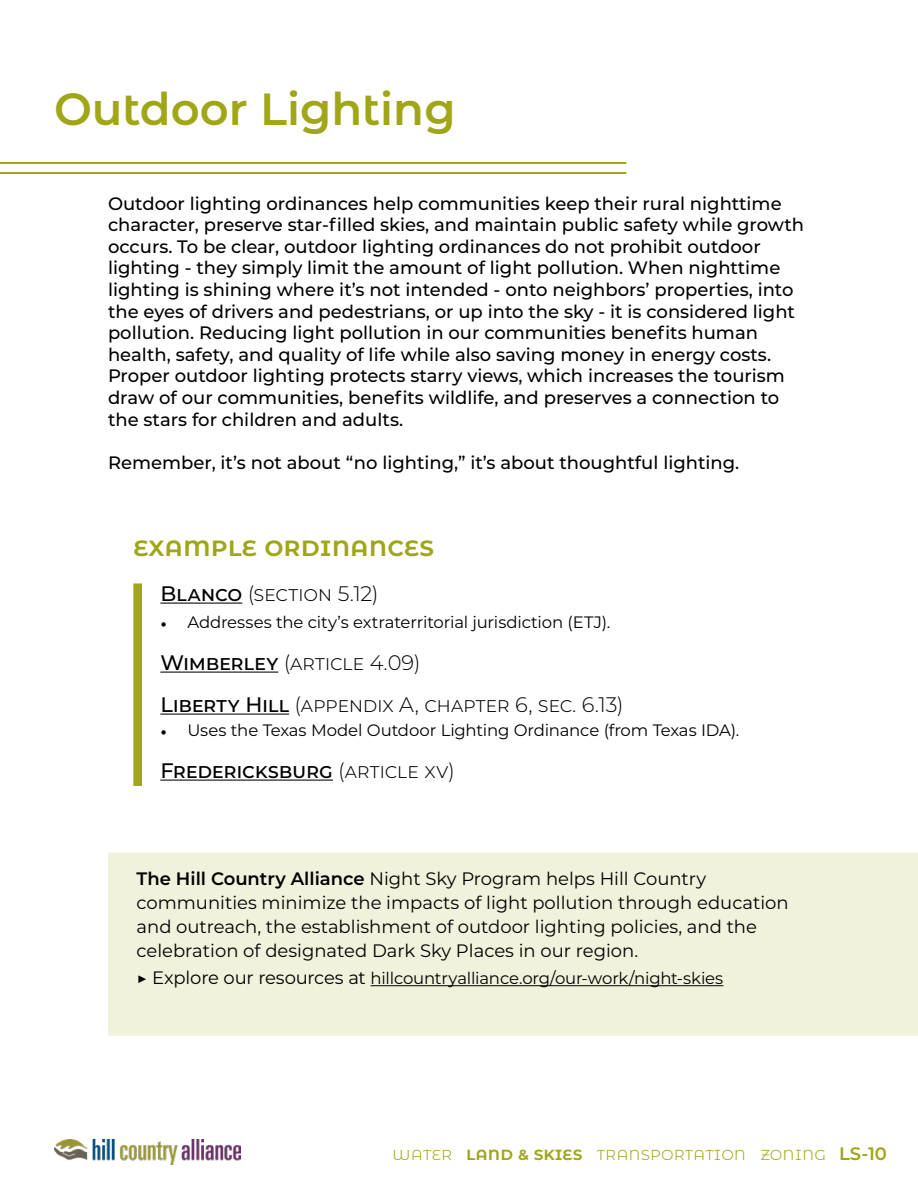
<style>
.page{position:relative;width:918px;height:1188px;background:#fff}
.page>*{position:absolute;margin:0;border:0;box-sizing:border-box;transform-origin:0 0}
.t1{font:600 45px "Montserrat";color:#9fa617}
.t2{font:600 27px "Montserrat";color:#9fa617}
.t3{font:300 21px/42px "Montserrat";letter-spacing:-.015em;color:#000}
.t4{font:500 21px "Montserrat";letter-spacing:-.015em;color:#000}
.t5{font:500 18px/21.6px "Montserrat";color:#000}
.t6{font:18px/24px "Montserrat";color:#000}
.t7{font:300 18px "Montserrat";color:#9fa617}
.t8{font:16.5px "Montserrat";letter-spacing:-.01em;color:#000}
.s1{font-weight:500}
.s2{font-family:"Minion Pro"}
.s3{font-weight:300}
.s4{font-weight:600}
.s5{font-style:italic;font-size:18px}
.s6{font-size:18px}
</style>
<div class="page">
<img style="left:54px;top:1139px;width:186px;height:26px">
<hr style="left:0;top:162px;width:626px;height:2px;background:#9fa617">
<hr style="left:0;top:172px;width:626px;height:2px;background:#9fa617">
<div style="left:133px;top:583px;width:9px;height:203px;background:#9fa617;border:2px solid #9fa617"></div>
<hr style="left:160px;top:603px;width:82px;height:1px;background:#000">
<hr style="left:160px;top:672px;width:118px;height:1px;background:#000">
<hr style="left:160px;top:714px;width:129px;height:1px;background:#000">
<hr style="left:160px;top:780px;width:173px;height:1px;background:#000">
<div style="left:109px;top:853px;width:808px;height:182px;background:#f1f2dc"></div>
<hr style="left:371px;top:985px;width:352px;height:1px;background:#000">
<div style="left:108px;top:853px;width:810px;height:183px;border:2px solid #f1f2dc"></div>
<h1 class="t1" style="left:54px;top:77px;width:403px">Outdoor Lighting</h1>
<p class="t5" style="left:108px;top:192px;width:698px">Outdoor lighting ordinances help communities keep their rural nighttime character, preserve star-filled skies, and maintain public safety while growth occurs. To be clear, outdoor lighting ordinances do not prohibit outdoor lighting - they simply limit the amount of light pollution. When nighttime lighting is shining where it’s not intended - onto neighbors’ properties, into the eyes of drivers and pedestrians, or up into the sky - it is considered light pollution. Reducing light pollution in our communities benefits human health, safety, and quality of life while also saving money in energy costs.<br>Proper outdoor lighting protects starry views, which increases the tourism draw of our communities, benefits wildlife, and preserves a connection to the stars for children and adults.</p>
<p class="t5" style="left:108px;top:451px;width:633px">Remember, it’s not about “no lighting,” it’s about thoughtful lighting.</p>
<h2 class="t2" style="left:133px;top:527px;width:302px">example ordinances</h2>
<p class="t3" style="left:160px;top:572px;width:220px"><span class="s1">Blanco</span> (section 5.12)</p>
<p class="t8" style="left:160px;top:611px;width:451px"><span class="s2">•</span> Addresses the city’s extraterritorial jurisdiction (ETJ).</p>
<p class="t3" style="left:160px;top:641px;width:465px"><span class="s1">Wimberley</span> (article 4.09)<br><span class="s1">Liberty Hill</span> (appendix A, chapter 6, sec. 6.13)</p>
<p class="t8" style="left:160px;top:719px;width:580px"><span class="s2">•</span> Uses the Texas Model Outdoor Lighting Ordinance (from Texas IDA).</p>
<p class="t4" style="left:160px;top:756px;width:296px">Fredericksburg <span class="s3">(article xv)</span></p>
<p class="t6" style="left:136px;top:866px;width:654px"><span class="s4">The Hill Country Alliance</span> Night Sky Program helps Hill Country communities minimize the impacts of light pollution through education and outreach, the establishment of outdoor lighting policies, and the celebration of designated Dark Sky Places in our region.</p>
<p class="t8" style="left:136px;top:967px;width:588px"><span class="s5">▶</span> <span class="s6">Explore our resources at</span> hillcountryalliance.org/our-work/night-skies</p>
<p class="t7" style="left:392px;top:1141px;width:496px">water <span class="s4">land &amp; skies</span> transportation zoning <span class="s4">LS-10</span></p>
</div>
